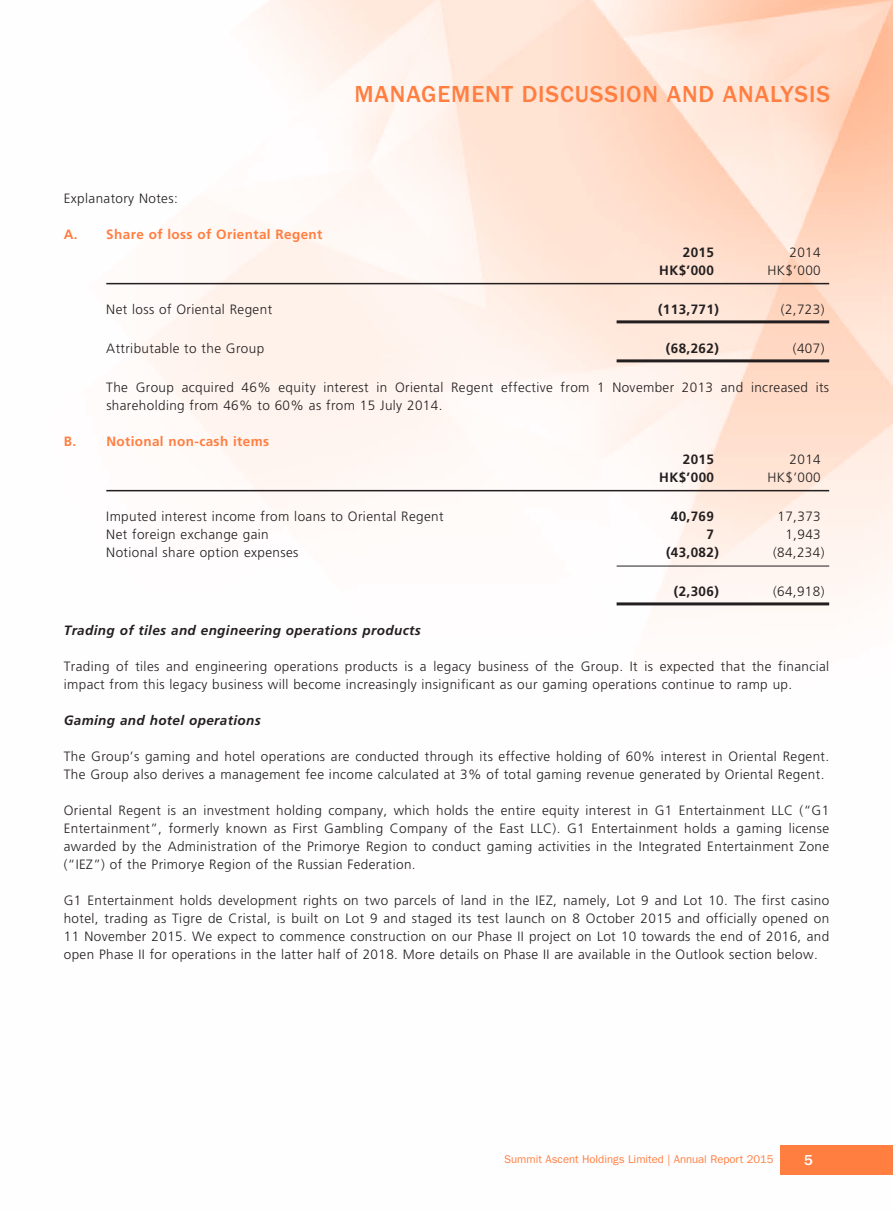
<style>
.page{position:relative;width:893px;height:1212px;background:#fff}
.page>*{position:absolute;margin:0;border:0;box-sizing:border-box;transform-origin:0 0}
.t1{font:500 24px "ITC Franklin Gothic Std";letter-spacing:.035em;color:#ff7e40}
.t2{font:500 15px "ITC Franklin Gothic Std";color:#fff}
.t3{font:300 13.5px/18px "Frutiger LT Std";letter-spacing:.03em;color:#231f20}
.t4{font:italic 700 13.5px "Frutiger LT Std";letter-spacing:.03em;color:#231f20}
.t5{font:700 13.5px "Frutiger LT Std";letter-spacing:.03em;color:#231f20}
.t6{font:700 13.5px "Frutiger LT Std";letter-spacing:.03em;color:#ff7e40}
.t7{font:11.25px "ITC Franklin Gothic Std";color:#ff7e40}
</style>
<div class="page">
<img style="left:106px;top:0;width:787px;height:624px">
<div style="left:780px;top:1145px;width:113px;height:30px;background:#ff7e40"></div>
<hr style="left:106px;top:283px;width:723px;height:1px;background:#231f20">
<hr style="left:617px;top:320px;width:212px;height:3px;background:#231f20">
<hr style="left:617px;top:359px;width:212px;height:3px;background:#231f20">
<hr style="left:106px;top:490px;width:723px;height:1px;background:#231f20">
<hr style="left:617px;top:566px;width:212px;height:1px;background:#231f20">
<hr style="left:617px;top:602px;width:212px;height:3px;background:#231f20">
<h1 class="t1" style="left:355px;top:81px;width:477px">MANAGEMENT DISCUSSION AND ANALYSIS</h1>
<p class="t3" style="left:64px;top:189px;width:116px">Explanatory Notes:</p>
<p class="t6" style="left:64px;top:226px;width:260px">A. Share of loss of Oriental Regent</p>
<p class="t5" style="left:683px;top:244px;width:33px">2015</p>
<p class="t3" style="left:789px;top:243px;width:33px">2014</p>
<p class="t5" style="left:659px;top:262px;width:56px">HK$’000</p>
<p class="t3" style="left:767px;top:261px;width:55px">HK$’000</p>
<p class="t3" style="left:106px;top:300px;width:167px">Net loss of Oriental Regent</p>
<p class="t5" style="left:658px;top:301px;width:62px">(113,771)</p>
<p class="t3" style="left:781px;top:300px;width:45px">(2,723)</p>
<p class="t3" style="left:106px;top:339px;width:159px">Attributable to the Group</p>
<p class="t5" style="left:666px;top:340px;width:54px">(68,262)</p>
<p class="t3" style="left:793px;top:339px;width:33px">(407)</p>
<p class="t3" style="left:106px;top:378px;width:724px">The Group acquired 46% equity interest in Oriental Regent effective from 1 November 2013 and increased its shareholding from 46% to 60% as from 15 July 2014.</p>
<p class="t6" style="left:64px;top:433px;width:207px">B. Notional non-cash items</p>
<p class="t5" style="left:683px;top:451px;width:33px">2015</p>
<p class="t3" style="left:790px;top:450px;width:33px">2014</p>
<p class="t5" style="left:659px;top:469px;width:56px">HK$’000</p>
<p class="t3" style="left:767px;top:468px;width:55px">HK$’000</p>
<p class="t3" style="left:106px;top:507px;width:339px">Imputed interest income from loans to Oriental Regent</p>
<p class="t5" style="left:671px;top:508px;width:45px">40,769</p>
<p class="t3" style="left:777px;top:507px;width:45px">17,373</p>
<p class="t3" style="left:106px;top:525px;width:164px">Net foreign exchange gain</p>
<p class="t5" style="left:706px;top:526px;width:9px">7</p>
<p class="t3" style="left:785px;top:525px;width:37px">1,943</p>
<p class="t3" style="left:106px;top:543px;width:194px">Notional share option expenses</p>
<p class="t5" style="left:666px;top:544px;width:54px">(43,082)</p>
<p class="t3" style="left:773px;top:543px;width:53px">(84,234)</p>
<p class="t5" style="left:674px;top:583px;width:47px">(2,306)</p>
<p class="t3" style="left:773px;top:582px;width:53px">(64,918)</p>
<p class="t4" style="left:64px;top:622px;width:358px">Trading of tiles and engineering operations products</p>
<p class="t3" style="left:64px;top:657px;width:767px">Trading of tiles and engineering operations products is a legacy business of the Group. It is expected that the financial impact from this legacy business will become increasingly insignificant as our gaming operations continue to ramp up.</p>
<p class="t4" style="left:64px;top:712px;width:198px">Gaming and hotel operations</p>
<p class="t3" style="left:64px;top:747px;width:767px">The Group’s gaming and hotel operations are conducted through its effective holding of 60% interest in Oriental Regent.<br>The Group also derives a management fee income calculated at 3% of total gaming revenue generated by Oriental Regent.</p>
<p class="t3" style="left:64px;top:801px;width:767px;text-align:justify">Oriental Regent is an investment holding company, which holds the entire equity interest in G1 Entertainment LLC (“G1<br>Entertainment”, formerly known as First Gambling Company of the East LLC). G1 Entertainment holds a gaming license awarded by the Administration of the Primorye Region to conduct gaming activities in the Integrated Entertainment Zone (“IEZ”) of the Primorye Region of the Russian Federation.</p>
<p class="t3" style="left:64px;top:891px;width:767px;text-align:justify">G1 Entertainment holds development rights on two parcels of land in the IEZ, namely, Lot 9 and Lot 10. The first casino hotel, trading as Tigre de Cristal, is built on Lot 9 and staged its test launch on 8 October 2015 and officially opened on 11 November 2015. We expect to commence construction on our Phase II project on Lot 10 towards the end of 2016, and open Phase II for operations in the latter half of 2018. More details on Phase II are available in the Outlook section below.</p>
<p class="t7" style="left:504px;top:1153px;width:271px">Summit Ascent Holdings Limited | Annual Report 2015</p>
<p class="t2" style="left:804px;top:1151px;width:10px">5</p>
</div>
